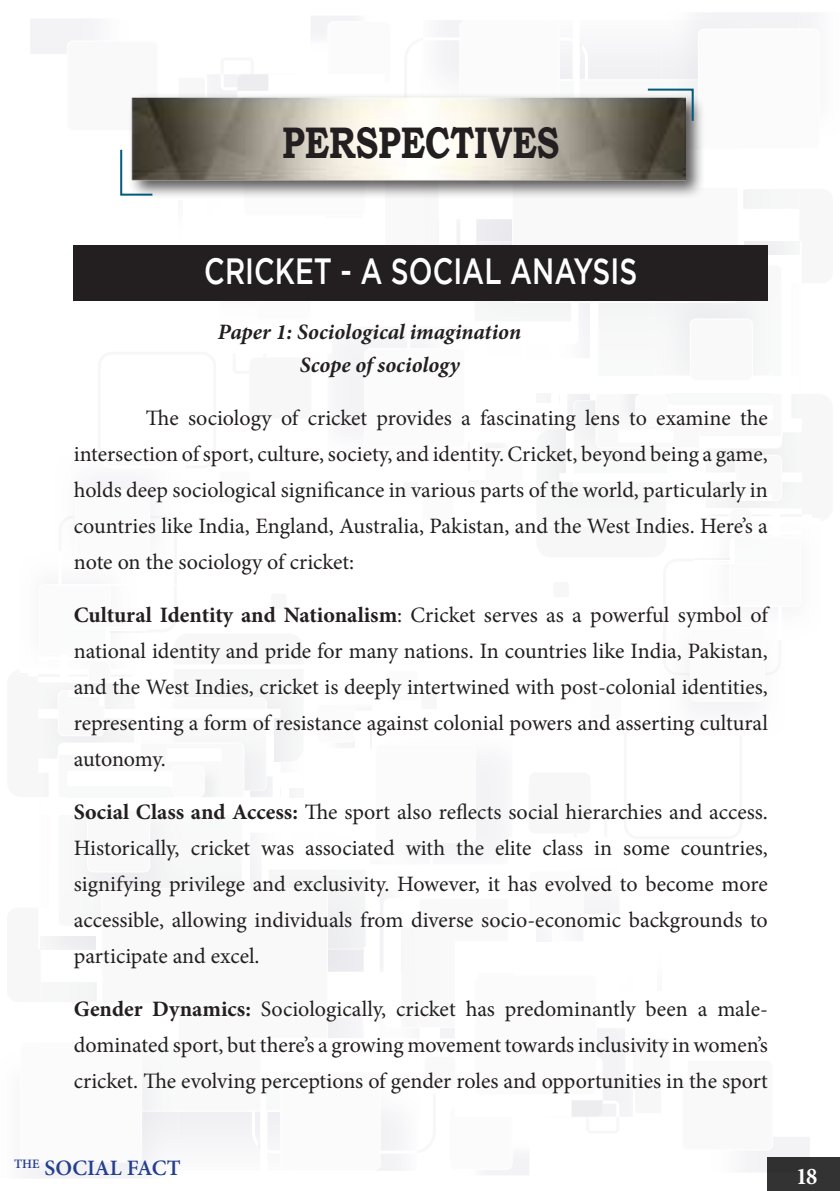
<style>
.page{position:relative;width:840px;height:1191px;background:#fff}
.page>*{position:absolute;margin:0;border:0;box-sizing:border-box;transform-origin:0 0}
.t1{font:700 44.2px "Bookman Old Style";color:#231f20;scale:.77 1}
.t2{font:500 36.4px "Gotham";color:#fff;scale:.77 1}
.t3{font:700 condensed 24px "Minion Pro";color:#fff}
.t4{font:22px/36px "Minion Pro";color:#231f20;text-align:justify}
.t5{font:italic 700 22px/33px "Minion Pro";color:#231f20}
.t6{font:600 22px "Minion Pro";color:#253f8e}
.s1{font-weight:700}
</style>
<div class="page">
<div style="left:422px;top:490px;width:31px;height:30px;background:#f5f5f5;border-radius:3px"></div>
<div style="left:403px;top:482px;width:15px;height:15px;background:#f7f7f7;border-radius:2px"></div>
<div style="left:219px;top:471px;width:30px;height:30px;background:#f5f5f5;border-radius:3px"></div>
<img style="left:743px;top:242px;width:49px;height:12px">
<img style="left:738px;top:264px;width:42px;height:112px">
<img style="left:439px;top:220px;width:21px;height:26px">
<img style="left:473px;top:241px;width:39px;height:80px">
<svg style="left:512px;top:79px;width:226px;height:224px"></svg>
<img style="left:694px;top:607px;width:90px;height:33px">
<svg style="left:689px;top:627px;width:75px;height:74px"></svg>
<img style="left:468px;top:442px;width:1px;height:28px">
<div style="left:426px;top:20px;width:138px;height:73px;background:#f5f5f7"></div>
<svg style="left:459px;top:21px;width:113px;height:72px"></svg>
<svg style="left:220px;top:21px;width:219px;height:225px"></svg>
<div style="left:653px;top:302px;width:119px;height:73px;background:#f5f6f6"></div>
<svg style="left:689px;top:319px;width:63px;height:57px"></svg>
<svg style="left:548px;top:394px;width:243px;height:213px"></svg>
<div style="left:387px;top:671px;width:30px;height:30px;background:#f5f5f5;border-radius:3px"></div>
<div style="left:421px;top:694px;width:15px;height:15px;background:#f7f7f7;border-radius:2px"></div>
<div style="left:590px;top:689px;width:30px;height:30px;background:#f5f5f5;border-radius:3px"></div>
<div style="left:328px;top:870px;width:37px;height:79px;background:#f2f3f4"></div>
<img style="left:55px;top:551px;width:90px;height:33px">
<svg style="left:75px;top:489px;width:75px;height:74px"></svg>
<div style="left:380px;top:1081px;width:35px;height:89px;background:#f5f5f7"></div>
<svg style="left:267px;top:1071px;width:113px;height:99px"></svg>
<svg style="left:400px;top:906px;width:219px;height:263px"></svg>
<div style="left:67px;top:815px;width:120px;height:73px;background:#f5f5f6"></div>
<svg style="left:87px;top:815px;width:63px;height:57px"></svg>
<svg style="left:49px;top:631px;width:243px;height:166px"></svg>
<div style="left:41px;top:1111px;width:138px;height:59px;background:#f3f3f6"></div>
<svg style="left:20px;top:1042px;width:122px;height:120px"></svg>
<img style="left:839px;top:1157px;width:1px;height:21px">
<div style="left:767px;top:1157px;width:72px;height:34px;background:#333"></div>
<div style="left:74px;top:246px;width:693px;height:55px;background:#231f20"></div>
<div style="left:127px;top:93px;width:578px;height:107px;background:#231f20;opacity:.75"></div>
<img style="left:131px;top:96px;width:553px;height:87px">
<svg style="left:120px;top:148px;width:34px;height:49px"></svg>
<svg style="left:645px;top:29px;width:174px;height:120px"></svg>
<h1 class="t1" style="left:282px;top:111px;width:361px">PERSPECTIVES</h1>
<h2 class="t2" style="left:204px;top:250px;width:563px">CRICKET - A SOCIAL ANAYSIS</h2>
<p class="t5" style="left:299px;top:315px;width:223px;text-indent:-82px">Paper 1: Sociological imagination<br>Scope of sociology</p>
<p class="t4" style="left:74px;top:400px;width:695px;text-indent:72px">The sociology of cricket provides a fascinating lens to examine the intersection of sport, culture, society, and identity. Cricket, beyond being a game, holds deep sociological significance in various parts of the world, particularly in countries like India, England, Australia, Pakistan, and the West Indies. Here’s a note on the sociology of cricket:</p>
<p class="t4" style="left:74px;top:597px;width:695px"><span class="s1">Cultural Identity and Nationalism</span>: Cricket serves as a powerful symbol of national identity and pride for many nations. In countries like India, Pakistan, and the West Indies, cricket is deeply intertwined with post-colonial identities, representing a form of resistance against colonial powers and asserting cultural autonomy.</p>
<p class="t4" style="left:74px;top:794px;width:695px"><span class="s1">Social Class and Access:</span> The sport also reflects social hierarchies and access.<br>Historically, cricket was associated with the elite class in some countries, signifying privilege and exclusivity. However, it has evolved to become more accessible, allowing individuals from diverse socio-economic backgrounds to participate and excel.</p>
<p class="t4" style="left:74px;top:991px;width:695px"><span class="s1">Gender Dynamics:</span> Sociologically, cricket has predominantly been a male&shy;dominated sport, but there’s a growing movement towards inclusivity in women’s cricket. The evolving perceptions of gender roles and opportunities in the sport</p>
<p class="t6" style="left:14px;top:1153px;width:168px"><sup>THE</sup> SOCIAL FACT</p>
<p class="t3" style="left:795px;top:1159px;width:22px">18</p>
</div>
